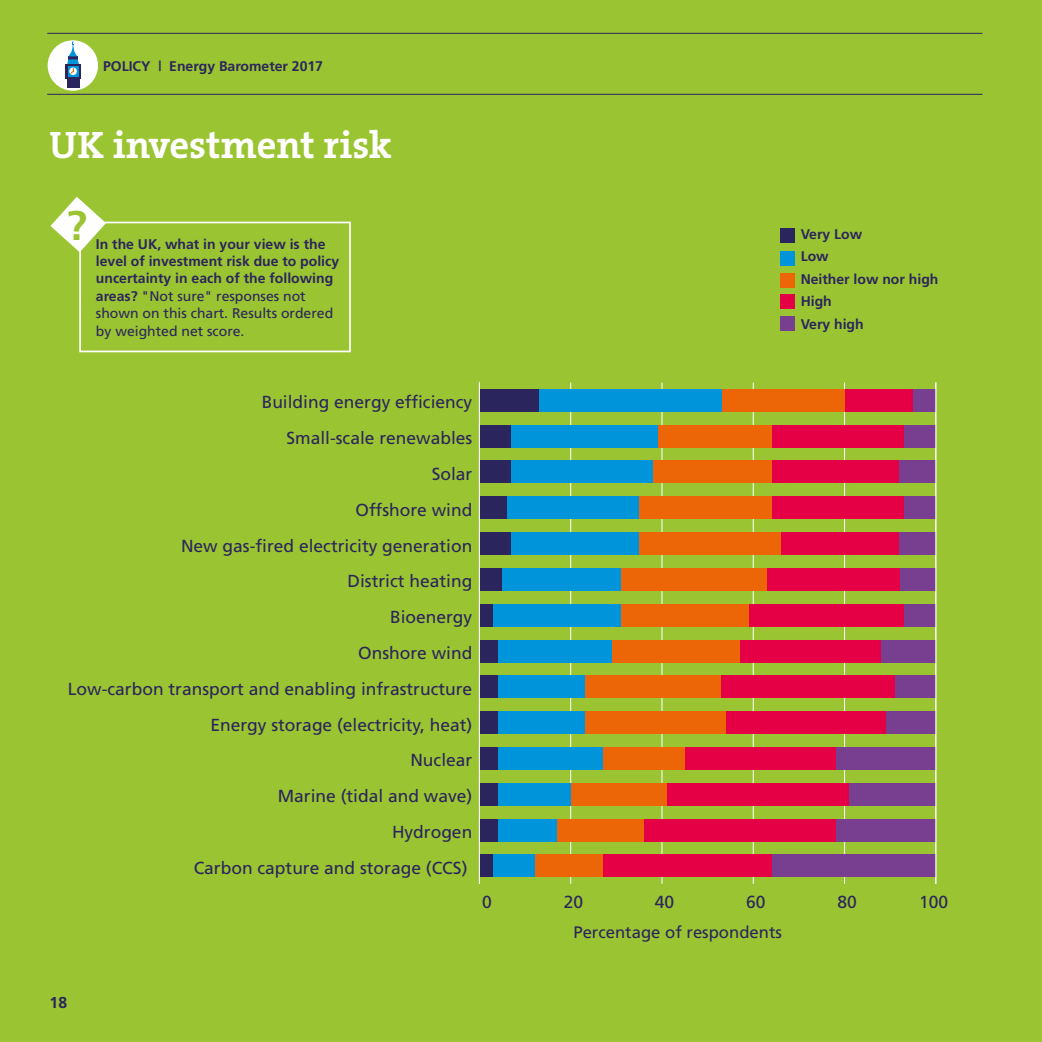
<style>
.page{position:relative;width:1042px;height:1042px;background:#9ac431}
.page>*{position:absolute;margin:0;border:0;box-sizing:border-box;transform-origin:0 0}
.t1{font:700 41.48px "Frutiger";color:#9ac431}
.t2{font:700 38.5px "The Serif B W7";color:#fff}
.t3{font:17.32px "Frutiger";color:#2b255d}
.t4{font:16.62px "Frutiger";color:#2b255d}
.t5{font:700 15.75px "Frutiger";color:#2b255d}
.t6{font:700 14px/17.3px "Frutiger";color:#2b255d}
.s1{font-weight:400}
</style>
<div class="page">
<div style="left:48px;top:40px;width:50px;height:51px;background:#fff;border-radius:50%"></div>
<svg style="left:65px;top:64px;width:15px;height:14px"></svg>
<div style="left:67px;top:78px;width:12px;height:10px;background:#2b255d"></div>
<svg style="left:68px;top:74px;width:10px;height:3px"></svg>
<svg style="left:67px;top:41px;width:12px;height:33px"></svg>
<hr style="left:47px;top:33px;width:935px;height:1px;background:#2b255d">
<hr style="left:47px;top:94px;width:935px;height:1px;background:#2b255d">
<div style="left:79px;top:222px;width:272px;height:130px;border:2px solid #fff"></div>
<svg style="left:50px;top:197px;width:56px;height:55px"></svg>
<div style="left:780px;top:228px;width:15px;height:15px;background:#2b255d"></div>
<div style="left:780px;top:251px;width:15px;height:14px;background:#0095db"></div>
<div style="left:780px;top:295px;width:15px;height:14px;background:#e50046"></div>
<div style="left:780px;top:317px;width:15px;height:14px;background:#783f91"></div>
<div style="left:780px;top:273px;width:15px;height:14px;background:#ec6608"></div>
<hr style="left:570px;top:382px;width:1px;height:502px;background:#fff">
<hr style="left:661px;top:382px;width:1px;height:502px;background:#fff">
<hr style="left:753px;top:382px;width:1px;height:502px;background:#fff">
<hr style="left:844px;top:382px;width:1px;height:502px;background:#fff">
<div style="left:913px;top:389px;width:23px;height:23px;background:#783f91"></div>
<div style="left:904px;top:425px;width:32px;height:23px;background:#783f91"></div>
<div style="left:899px;top:460px;width:37px;height:23px;background:#783f91"></div>
<div style="left:904px;top:496px;width:32px;height:23px;background:#783f91"></div>
<div style="left:899px;top:532px;width:37px;height:23px;background:#783f91"></div>
<div style="left:899px;top:568px;width:37px;height:23px;background:#783f91"></div>
<div style="left:904px;top:604px;width:32px;height:23px;background:#783f91"></div>
<div style="left:881px;top:639px;width:55px;height:23px;background:#783f91"></div>
<div style="left:895px;top:675px;width:41px;height:23px;background:#783f91"></div>
<div style="left:885px;top:711px;width:51px;height:23px;background:#783f91"></div>
<div style="left:835px;top:747px;width:101px;height:23px;background:#783f91"></div>
<div style="left:849px;top:783px;width:87px;height:23px;background:#783f91"></div>
<div style="left:835px;top:818px;width:101px;height:23px;background:#783f91"></div>
<div style="left:771px;top:854px;width:165px;height:23px;background:#783f91"></div>
<div style="left:844px;top:389px;width:69px;height:23px;background:#e50046"></div>
<div style="left:771px;top:425px;width:133px;height:23px;background:#e50046"></div>
<div style="left:771px;top:460px;width:128px;height:23px;background:#e50046"></div>
<div style="left:771px;top:496px;width:133px;height:23px;background:#e50046"></div>
<div style="left:780px;top:532px;width:119px;height:23px;background:#e50046"></div>
<div style="left:767px;top:568px;width:132px;height:23px;background:#e50046"></div>
<div style="left:749px;top:604px;width:155px;height:23px;background:#e50046"></div>
<div style="left:739px;top:639px;width:142px;height:23px;background:#e50046"></div>
<div style="left:721px;top:675px;width:174px;height:23px;background:#e50046"></div>
<div style="left:726px;top:711px;width:159px;height:23px;background:#e50046"></div>
<div style="left:685px;top:747px;width:150px;height:23px;background:#e50046"></div>
<div style="left:666px;top:783px;width:183px;height:23px;background:#e50046"></div>
<div style="left:644px;top:818px;width:191px;height:23px;background:#e50046"></div>
<div style="left:603px;top:854px;width:168px;height:23px;background:#e50046"></div>
<div style="left:721px;top:389px;width:123px;height:23px;background:#ec6608"></div>
<div style="left:657px;top:425px;width:114px;height:23px;background:#ec6608"></div>
<div style="left:653px;top:460px;width:118px;height:23px;background:#ec6608"></div>
<div style="left:639px;top:496px;width:132px;height:23px;background:#ec6608"></div>
<div style="left:639px;top:532px;width:141px;height:23px;background:#ec6608"></div>
<div style="left:621px;top:568px;width:146px;height:23px;background:#ec6608"></div>
<div style="left:621px;top:604px;width:128px;height:23px;background:#ec6608"></div>
<div style="left:612px;top:639px;width:127px;height:23px;background:#ec6608"></div>
<div style="left:584px;top:675px;width:137px;height:23px;background:#ec6608"></div>
<div style="left:584px;top:711px;width:142px;height:23px;background:#ec6608"></div>
<div style="left:603px;top:747px;width:82px;height:23px;background:#ec6608"></div>
<div style="left:571px;top:783px;width:95px;height:23px;background:#ec6608"></div>
<div style="left:557px;top:818px;width:87px;height:23px;background:#ec6608"></div>
<div style="left:534px;top:854px;width:69px;height:23px;background:#ec6608"></div>
<div style="left:539px;top:389px;width:182px;height:23px;background:#0095db"></div>
<div style="left:511px;top:425px;width:146px;height:23px;background:#0095db"></div>
<div style="left:511px;top:460px;width:142px;height:23px;background:#0095db"></div>
<div style="left:507px;top:496px;width:132px;height:23px;background:#0095db"></div>
<div style="left:511px;top:532px;width:128px;height:23px;background:#0095db"></div>
<div style="left:502px;top:568px;width:119px;height:23px;background:#0095db"></div>
<div style="left:493px;top:604px;width:128px;height:23px;background:#0095db"></div>
<div style="left:498px;top:639px;width:114px;height:23px;background:#0095db"></div>
<div style="left:498px;top:675px;width:86px;height:23px;background:#0095db"></div>
<div style="left:498px;top:711px;width:86px;height:23px;background:#0095db"></div>
<div style="left:498px;top:747px;width:105px;height:23px;background:#0095db"></div>
<div style="left:498px;top:783px;width:73px;height:23px;background:#0095db"></div>
<div style="left:498px;top:818px;width:59px;height:23px;background:#0095db"></div>
<div style="left:493px;top:854px;width:41px;height:23px;background:#0095db"></div>
<div style="left:479px;top:389px;width:60px;height:23px;background:#2b255d"></div>
<div style="left:479px;top:425px;width:32px;height:23px;background:#2b255d"></div>
<div style="left:479px;top:460px;width:32px;height:23px;background:#2b255d"></div>
<div style="left:479px;top:496px;width:28px;height:23px;background:#2b255d"></div>
<div style="left:479px;top:532px;width:32px;height:23px;background:#2b255d"></div>
<div style="left:479px;top:568px;width:23px;height:23px;background:#2b255d"></div>
<div style="left:479px;top:604px;width:14px;height:23px;background:#2b255d"></div>
<div style="left:479px;top:639px;width:19px;height:23px;background:#2b255d"></div>
<div style="left:479px;top:675px;width:19px;height:23px;background:#2b255d"></div>
<div style="left:479px;top:711px;width:19px;height:23px;background:#2b255d"></div>
<div style="left:479px;top:747px;width:19px;height:23px;background:#2b255d"></div>
<div style="left:479px;top:783px;width:19px;height:23px;background:#2b255d"></div>
<div style="left:479px;top:818px;width:19px;height:23px;background:#2b255d"></div>
<div style="left:479px;top:854px;width:14px;height:23px;background:#2b255d"></div>
<hr style="left:479px;top:382px;width:1px;height:502px;background:#fff">
<hr style="left:935px;top:382px;width:1px;height:502px;background:#fff">
<p class="t6" style="left:103px;top:57px;width:221px">POLICY | Energy Barometer 2017</p>
<h2 class="t2" style="left:50px;top:119px;width:344px">UK investment risk</h2>
<h1 class="t1" style="left:66px;top:201px;width:22px">?</h1>
<p class="t6" style="left:96px;top:235px;width:245px">In the UK, what in your view is the level of investment risk due to policy uncertainty in each of the following areas? <span class="s1">"Not sure" responses not shown on this chart. Results ordered by weighted net score.</span></p>
<p class="t6" style="left:801px;top:223px;width:139px;line-height:22.4px">Very Low<br>Low<br>Neither low nor high<br>High<br>Very high</p>
<p class="t3" style="left:262px;top:392px;width:212px">Building energy efficiency</p>
<p class="t3" style="left:286px;top:428px;width:187px">Small-scale renewables</p>
<p class="t3" style="left:432px;top:464px;width:42px">Solar</p>
<p class="t3" style="left:355px;top:499px;width:118px">Offshore wind</p>
<p class="t3" style="left:181px;top:535px;width:293px">New gas-fired electricity generation</p>
<p class="t3" style="left:347px;top:571px;width:126px">District heating</p>
<p class="t3" style="left:390px;top:607px;width:84px">Bioenergy</p>
<p class="t3" style="left:358px;top:643px;width:116px">Onshore wind</p>
<p class="t3" style="left:68px;top:678px;width:406px">Low-carbon transport and enabling infrastructure</p>
<p class="t3" style="left:210px;top:714px;width:263px">Energy storage (electricity, heat)</p>
<p class="t3" style="left:410px;top:750px;width:63px">Nuclear</p>
<p class="t3" style="left:278px;top:786px;width:196px">Marine (tidal and wave)</p>
<p class="t3" style="left:392px;top:822px;width:82px">Hydrogen</p>
<p class="t3" style="left:194px;top:857px;width:275px">Carbon capture and storage (CCS)</p>
<p class="t3" style="left:482px;top:891px;width:11px">0</p>
<p class="t3" style="left:564px;top:891px;width:21px">20</p>
<p class="t3" style="left:655px;top:891px;width:21px">40</p>
<p class="t3" style="left:746px;top:891px;width:21px">60</p>
<p class="t3" style="left:837px;top:891px;width:21px">80</p>
<p class="t3" style="left:919px;top:891px;width:31px">100</p>
<p class="t4" style="left:573px;top:922px;width:210px">Percentage of respondents</p>
<p class="t5" style="left:50px;top:993px;width:19px">18</p>
</div>
